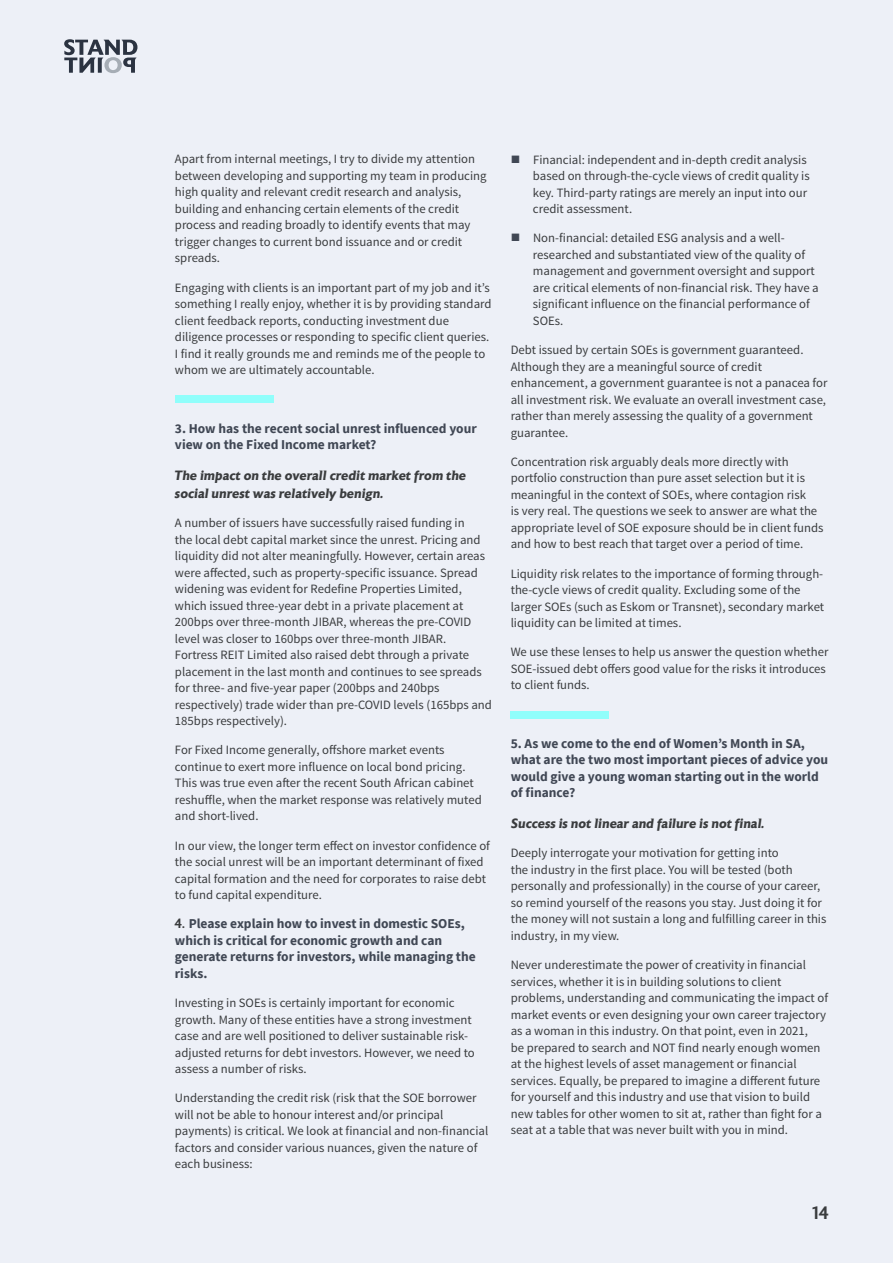
<style>
.page{position:relative;width:893px;height:1263px;background:#edf0f7}
.page>*{position:absolute;margin:0;border:0;box-sizing:border-box;transform-origin:0 0}
.t1{font:500 18px "Astoria";color:#3a3c3e}
.t2{font:700 13.5px/16.5px "Source Sans Pro";color:#404754}
.t3{font:italic 700 13.5px/18px "Astoria";color:#3a3c3e}
.t4{font:12.75px/16.5px "Source Sans Pro";color:#3a3c3e}
.s1{font-family:"Astoria";font-weight:500;color:#3a3c3e}
.s2{color:#404754}
</style>
<div class="page">
<div style="left:175px;top:396px;width:98px;height:7px;background:#90fefb"></div>
<div style="left:511px;top:712px;width:98px;height:7px;background:#90fefb"></div>
<svg style="left:64px;top:39px;width:73px;height:34px"></svg>
<p class="t4" style="left:175px;top:151px;width:313px">Apart from internal meetings, I try to divide my attention between developing and supporting my team in producing high quality and relevant credit research and analysis, building and enhancing certain elements of the credit process and reading broadly to identify events that may trigger changes to current bond issuance and or credit spreads.</p>
<p class="t4" style="left:175px;top:279px;width:318px">Engaging with clients is an important part of my job and it’s something I really enjoy, whether it is by providing standard client feedback reports, conducting investment due diligence processes or responding to specific client queries.<br>I find it really grounds me and reminds me of the people to whom we are ultimately accountable.</p>
<p class="t2" style="left:175px;top:420px;width:303px">3. How has the recent social unrest influenced your view on the Fixed Income market?</p>
<p class="t3" style="left:175px;top:466px;width:293px">The impact on the overall credit market from the social unrest was relatively benign.</p>
<p class="t4" style="left:175px;top:515px;width:319px">A number of issuers have successfully raised funding in<br>the local debt capital market since the unrest. Pricing and liquidity did not alter meaningfully. However, certain areas were affected, such as property-specific issuance. Spread widening was evident for Redefine Properties Limited, which issued three-year debt in a private placement at 200bps over three-month JIBAR, whereas the pre-COVID level was closer to 160bps over three-month JIBAR.<br>Fortress REIT Limited also raised debt through a private placement in the last month and continues to see spreads for three- and five-year paper (200bps and 240bps respectively) trade wider than pre-COVID levels (165bps and 185bps respectively).</p>
<p class="t4" style="left:175px;top:742px;width:308px">For Fixed Income generally, offshore market events continue to exert more influence on local bond pricing.<br>This was true even after the recent South African cabinet reshuffle, when the market response was relatively muted and short-lived.</p>
<p class="t4" style="left:175px;top:837px;width:316px">In our view, the longer term effect on investor confidence of the social unrest will be an important determinant of fixed capital formation and the need for corporates to raise debt to fund capital expenditure.</p>
<p class="t2" style="left:175px;top:915px;width:302px"><span class="s1">4.</span> Please explain how to invest in domestic SOEs, which is critical for economic growth and can generate returns for investors, while managing the risks.</p>
<p class="t4" style="left:175px;top:995px;width:301px">Investing in SOEs is certainly important for economic growth. Many of these entities have a strong investment case and are well positioned to deliver sustainable risk&shy;adjusted returns for debt investors. However, we need to assess a number of risks.</p>
<p class="t4" style="left:175px;top:1090px;width:315px">Understanding the credit risk (risk that the SOE borrower will not be able to honour interest and/or principal payments) is critical. We look at financial and non-financial factors and consider various nuances, given the nature of each business:</p>
<p class="t4" style="left:533px;top:151px;width:278px;text-indent:-22px"><span class="s2">■</span> Financial: independent and in-depth credit analysis based on through-the-cycle views of credit quality is key. Third-party ratings are merely an input into our credit assessment.</p>
<p class="t4" style="left:533px;top:230px;width:287px;text-indent:-22px"><span class="s2">■</span> Non-financial: detailed ESG analysis and a well&shy;researched and substantiated view of the quality of management and government oversight and support are critical elements of non-financial risk. They have a significant influence on the financial performance of SOEs.</p>
<p class="t4" style="left:511px;top:342px;width:318px">Debt issued by certain SOEs is government guaranteed.<br>Although they are a meaningful source of credit enhancement, a government guarantee is not a panacea for all investment risk. We evaluate an overall investment case, rather than merely assessing the quality of a government guarantee.</p>
<p class="t4" style="left:511px;top:454px;width:314px">Concentration risk arguably deals more directly with portfolio construction than pure asset selection but it is meaningful in the context of SOEs, where contagion risk<br>is very real. The questions we seek to answer are what the appropriate level of SOE exposure should be in client funds and how to best reach that target over a period of time.</p>
<p class="t4" style="left:511px;top:565px;width:315px">Liquidity risk relates to the importance of forming through&shy;the-cycle views of credit quality. Excluding some of the larger SOEs (such as Eskom or Transnet), secondary market liquidity can be limited at times.</p>
<p class="t4" style="left:511px;top:644px;width:319px">We use these lenses to help us answer the question whether<br>SOE-issued debt offers good value for the risks it introduces to client funds.</p>
<p class="t2" style="left:511px;top:735px;width:319px">5. As we come to the end of Women’s Month in SA, what are the two most important pieces of advice you would give a young woman starting out in the world of finance?</p>
<p class="t3" style="left:511px;top:815px;width:255px">Success is not linear and failure is not final.</p>
<p class="t4" style="left:511px;top:845px;width:317px">Deeply interrogate your motivation for getting into<br>the industry in the first place. You will be tested (both personally and professionally) in the course of your career, so remind yourself of the reasons you stay. Just doing it for the money will not sustain a long and fulfilling career in this industry, in my view.</p>
<p class="t4" style="left:511px;top:957px;width:319px">Never underestimate the power of creativity in financial services, whether it is in building solutions to client problems, understanding and communicating the impact of market events or even designing your own career trajectory as a woman in this industry. On that point, even in 2021,<br>be prepared to search and NOT find nearly enough women at the highest levels of asset management or financial services. Equally, be prepared to imagine a different future for yourself and this industry and use that vision to build new tables for other women to sit at, rather than fight for a seat at a table that was never built with you in mind.</p>
<h1 class="t1" style="left:812px;top:1203px;width:18px">14</h1>
</div>
